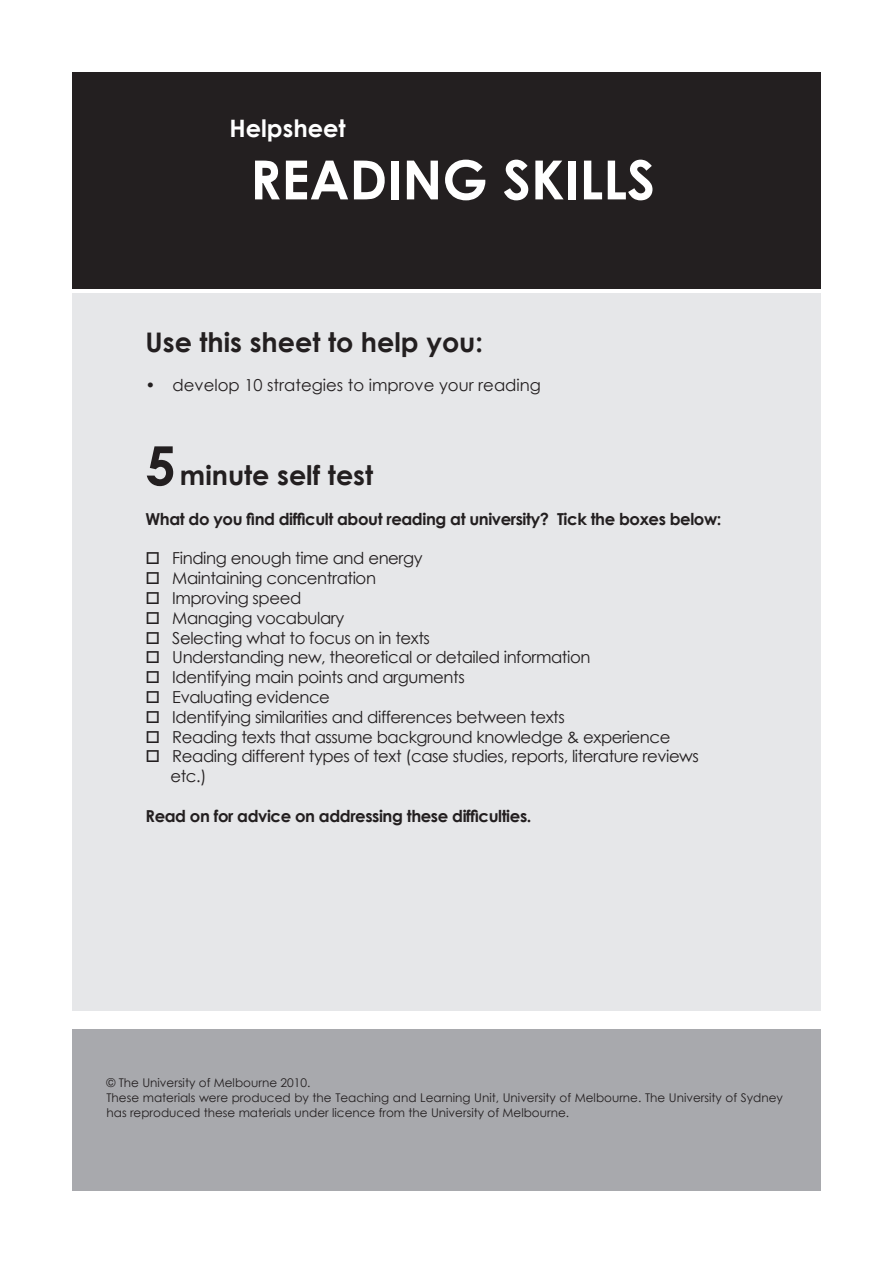
<style>
.page{position:relative;width:893px;height:1263px;background:#fff}
.page>*{position:absolute;margin:0;border:0;box-sizing:border-box;transform-origin:0 0}
.t1{font:700 54px "Century Gothic";color:#fff}
.t2{font:700 27px "Century Gothic";color:#231f20}
.t3{font:700 24px "Century Gothic";color:#fff}
.t4{font:16.5px/19.8px "Century Gothic";letter-spacing:-.025em;color:#231f20}
.t5{font:700 16.5px "Century Gothic";letter-spacing:-.025em;color:#231f20}
.t6{font:16.5px "Century Gothic";color:#231f20}
.t7{font:12px/15px "Century Gothic";color:#231f20}
.s1{font-size:54px}
</style>
<div class="page">
<div style="left:72px;top:72px;width:749px;height:216px;background:#231f20"></div>
<div style="left:72px;top:294px;width:749px;height:717px;background:#e6e7e9"></div>
<div style="left:72px;top:1029px;width:749px;height:162px;background:#a8a9ad"></div>
<h3 class="t3" style="left:230px;top:118px;width:118px">Helpsheet</h3>
<h1 class="t1" style="left:250px;top:159px;width:407px">READING SKILLS</h1>
<h2 class="t2" style="left:146px;top:321px;width:339px">Use this sheet to help you:</h2>
<p class="t6" style="left:146px;top:374px;width:397px">• develop 10 strategies to improve your reading</p>
<h2 class="t2" style="left:146px;top:465px;width:229px"><span class="s1">5</span> minute self test</h2>
<p class="t5" style="left:146px;top:506px;width:577px">What do you 昀椀nd dif昀椀cult about reading at university? Tick the boxes below:</p>
<p class="t4" style="left:146px;top:550px;width:279px">□ Finding enough time and energy</p>
<p class="t4" style="left:146px;top:570px;width:232px">□ Maintaining concentration</p>
<p class="t4" style="left:146px;top:590px;width:157px">□ Improving speed</p>
<p class="t4" style="left:146px;top:609px;width:200px">□ Managing vocabulary</p>
<p class="t4" style="left:146px;top:629px;width:286px">□ Selecting what to focus on in texts</p>
<p class="t4" style="left:146px;top:649px;width:446px">□ Understanding new, theoretical or detailed information</p>
<p class="t4" style="left:146px;top:669px;width:321px">□ Identifying main points and arguments</p>
<p class="t4" style="left:146px;top:689px;width:186px">□ Evaluating evidence</p>
<p class="t4" style="left:146px;top:708px;width:421px">□ Identifying similarities and differences between texts</p>
<p class="t4" style="left:146px;top:728px;width:527px">□ Reading texts that assume background knowledge &amp; experience</p>
<p class="t4" style="left:170px;top:748px;width:530px;text-indent:-25px">□ Reading different types of text (case studies, reports, literature reviews etc.)</p>
<p class="t5" style="left:146px;top:803px;width:387px">Read on for advice on addressing these dif昀椀culties.</p>
<p class="t7" style="left:106px;top:1076px;width:678px">© The University of Melbourne 2010.<br>These materials were produced by the Teaching and Learning Unit, University of Melbourne. The University of Sydney has reproduced these materials under licence from the University of Melbourne.</p>
</div>
